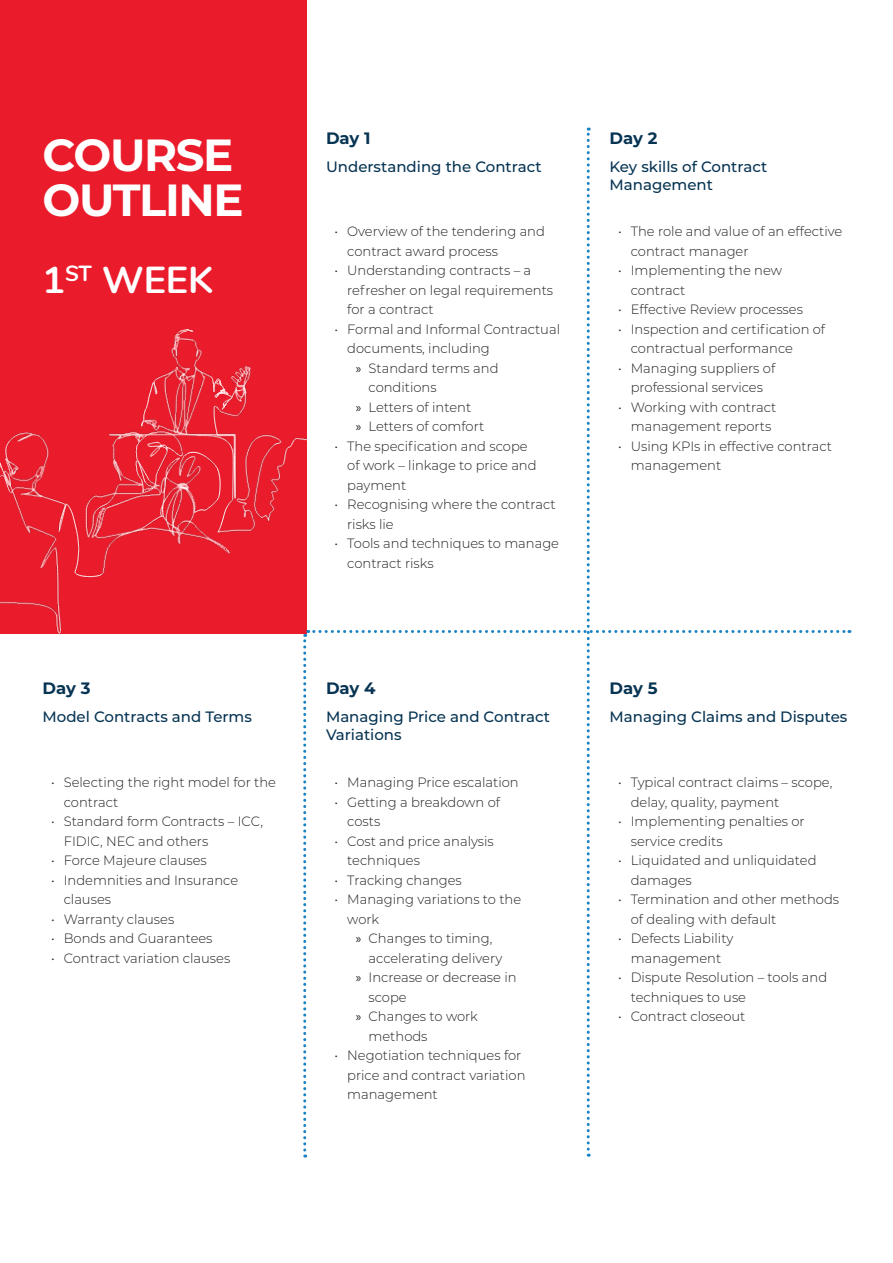
<style>
.page{position:relative;width:893px;height:1263px;background:#fff}
.page>*{position:absolute;margin:0;border:0;box-sizing:border-box;transform-origin:0 0}
.t1{font:700 45px/45px "Montserrat";letter-spacing:-.03em;color:#fff}
.t2{font:700 37.5px "Nunito";color:#fff}
.t3{font:700 16.5px "Montserrat";letter-spacing:-.005em;color:#073453}
.t4{font:500 15px/18px "Montserrat";color:#073453}
.t5{font:300 13.5px/19.5px "Montserrat";color:#231f20}
.s1{font-family:"Myriad Pro";font-weight:400}
</style>
<div class="page">
<div style="left:0;top:0;width:306px;height:633px;background:#ea1b2b"></div>
<img style="left:0;top:330px;width:303px;height:303px">
<svg style="left:303px;top:128px;width:547px;height:1029px"></svg>
<p class="t1" style="left:43px;top:130px;width:203px">COURSE<br>OUTLINE</p>
<p class="t2" style="left:43px;top:252px;width:172px">1<sup>ST</sup> WEEK</p>
<p class="t3" style="left:43px;top:677px;width:49px">Day 3</p>
<p class="t4" style="left:43px;top:707px;width:211px">Model Contracts and Terms</p>
<p class="t5" style="left:64px;top:772px;width:214px;text-indent:-13px">• Selecting the right model for the contract</p>
<p class="t5" style="left:64px;top:811px;width:201px;text-indent:-13px">• Standard form Contracts – ICC,<br>FIDIC, NEC and others</p>
<p class="t5" style="left:51px;top:850px;width:157px">• Force Majeure clauses</p>
<p class="t5" style="left:64px;top:869px;width:176px;text-indent:-13px">• Indemnities and Insurance clauses</p>
<p class="t5" style="left:51px;top:908px;width:125px">• Warranty clauses</p>
<p class="t5" style="left:51px;top:928px;width:163px">• Bonds and Guarantees</p>
<p class="t5" style="left:51px;top:947px;width:181px">• Contract variation clauses</p>
<p class="t3" style="left:326px;top:126px;width:46px">Day 1</p>
<p class="t4" style="left:326px;top:157px;width:217px">Understanding the Contract</p>
<p class="t5" style="left:347px;top:221px;width:199px;text-indent:-13px">• Overview of the tendering and contract award process</p>
<p class="t5" style="left:347px;top:260px;width:207px;text-indent:-13px">• Understanding contracts – a refresher on legal requirements for a contract</p>
<p class="t5" style="left:347px;top:319px;width:214px;text-indent:-13px">• Formal and Informal Contractual documents, including</p>
<p class="t5" style="left:369px;top:358px;width:131px;text-indent:-13px"><span class="s1">»</span> Standard terms and conditions</p>
<p class="t5" style="left:356px;top:397px;width:117px"><span class="s1">»</span> Letters of intent</p>
<p class="t5" style="left:356px;top:416px;width:130px"><span class="s1">»</span> Letters of comfort</p>
<p class="t5" style="left:347px;top:436px;width:191px;text-indent:-13px">• The specification and scope of work – linkage to price and payment</p>
<p class="t5" style="left:347px;top:494px;width:210px;text-indent:-13px">• Recognising where the contract risks lie</p>
<p class="t5" style="left:347px;top:533px;width:213px;text-indent:-13px">• Tools and techniques to manage contract risks</p>
<p class="t3" style="left:326px;top:677px;width:51px">Day 4</p>
<p class="t4" style="left:326px;top:707px;width:226px">Managing Price and Contract<br>Variations</p>
<p class="t5" style="left:334px;top:772px;width:186px">• Managing Price escalation</p>
<p class="t5" style="left:347px;top:791px;width:154px;text-indent:-13px">• Getting a breakdown of costs</p>
<p class="t5" style="left:347px;top:830px;width:148px;text-indent:-13px">• Cost and price analysis techniques</p>
<p class="t5" style="left:334px;top:869px;width:129px">• Tracking changes</p>
<p class="t5" style="left:347px;top:889px;width:176px;text-indent:-13px">• Managing variations to the work</p>
<p class="t5" style="left:369px;top:928px;width:135px;text-indent:-13px"><span class="s1">»</span> Changes to timing, accelerating delivery</p>
<p class="t5" style="left:369px;top:967px;width:150px;text-indent:-13px"><span class="s1">»</span> Increase or decrease in scope</p>
<p class="t5" style="left:369px;top:1006px;width:111px;text-indent:-13px"><span class="s1">»</span> Changes to work methods</p>
<p class="t5" style="left:347px;top:1045px;width:180px;text-indent:-13px">• Negotiation techniques for price and contract variation management</p>
<p class="t3" style="left:609px;top:126px;width:49px">Day 2</p>
<p class="t4" style="left:609px;top:157px;width:159px">Key skills of Contract<br>Management</p>
<p class="t5" style="left:631px;top:221px;width:213px;text-indent:-13px">• The role and value of an effective contract manager</p>
<p class="t5" style="left:631px;top:260px;width:153px;text-indent:-13px">• Implementing the new contract</p>
<p class="t5" style="left:618px;top:299px;width:186px">• Effective Review processes</p>
<p class="t5" style="left:631px;top:319px;width:196px;text-indent:-13px">• Inspection and certification of contractual performance</p>
<p class="t5" style="left:618px;top:358px;width:159px;text-align:center">• Managing suppliers of professional services</p>
<p class="t5" style="left:618px;top:397px;width:160px;text-align:center">• Working with contract management reports</p>
<p class="t5" style="left:631px;top:436px;width:203px;text-indent:-13px">• Using KPIs in effective contract management</p>
<p class="t3" style="left:609px;top:677px;width:49px">Day 5</p>
<p class="t4" style="left:609px;top:707px;width:239px">Managing Claims and Disputes</p>
<p class="t5" style="left:631px;top:772px;width:203px;text-indent:-13px">• Typical contract claims – scope, delay, quality, payment</p>
<p class="t5" style="left:631px;top:811px;width:175px;text-indent:-13px">• Implementing penalties or service credits</p>
<p class="t5" style="left:631px;top:850px;width:187px;text-indent:-13px">• Liquidated and unliquidated damages</p>
<p class="t5" style="left:631px;top:889px;width:210px;text-indent:-13px">• Termination and other methods of dealing with default</p>
<p class="t5" style="left:618px;top:928px;width:117px;text-align:center">• Defects Liability management</p>
<p class="t5" style="left:631px;top:967px;width:198px;text-indent:-13px">• Dispute Resolution – tools and techniques to use</p>
<p class="t5" style="left:618px;top:1006px;width:129px">• Contract closeout</p>
</div>
